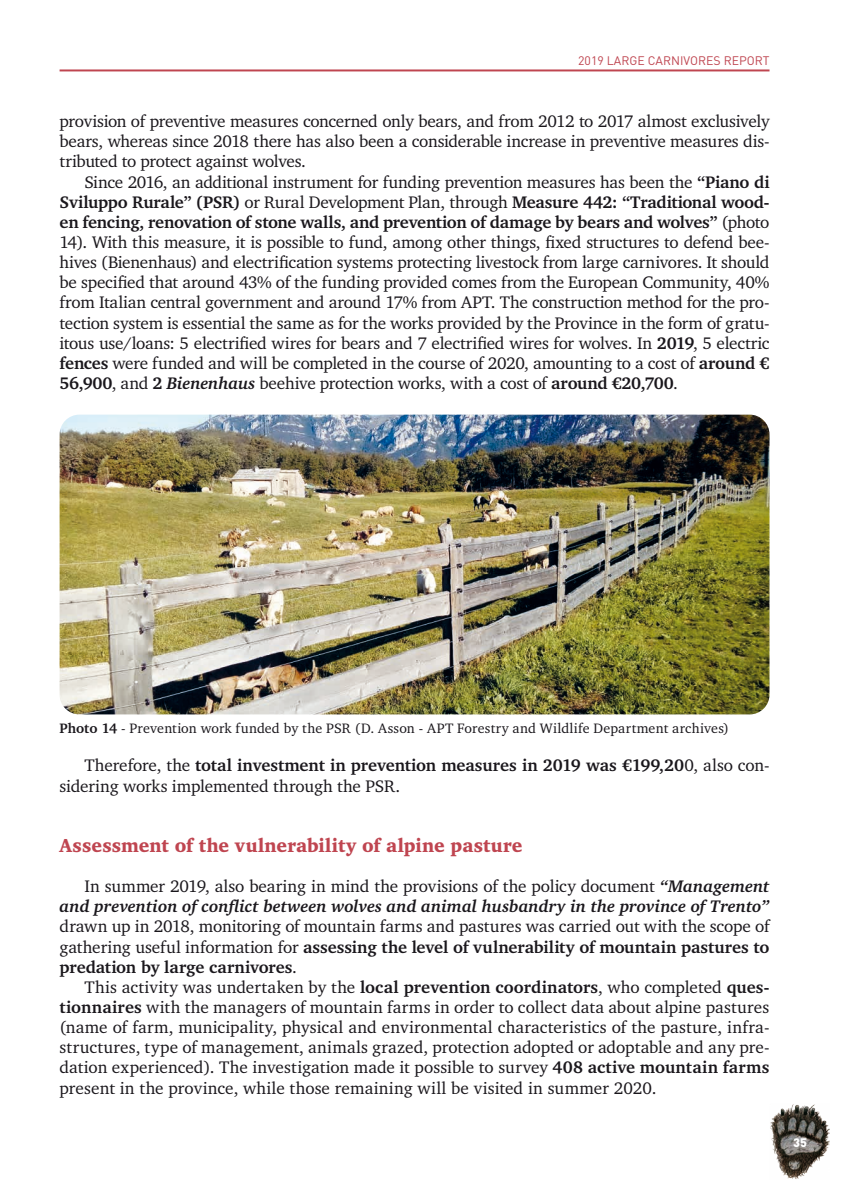
<style>
.page{position:relative;width:844px;height:1191px;background:#fff}
.page>*{position:absolute;margin:0;border:0;box-sizing:border-box;transform-origin:0 0}
.t1{font:900 19.25px "Charter BT Pro";letter-spacing:.005em;color:#bf4550;scale:.93 1}
.t2{font:17.15px/20.1px "Charter BT Pro";letter-spacing:-.005em;color:#1a171c;text-align:justify}
.t3{font:italic 700 17.15px/20.1px "Charter BT Pro";color:#1a171c;text-align:right}
.t4{font:14px "Charter BT Pro";letter-spacing:.015em;color:#1a171c}
.t5{font:12.25px "DIN";color:#bf4550}
.t6{font:900 12.25px "DIN";color:#fff}
.s1{font-weight:700}
.s2{font-weight:700;font-style:italic}
.s3{font-weight:400;font-style:normal}
</style>
<div class="page">
<img style="left:770px;top:1104px;width:59px;height:75px">
<hr style="left:60px;top:69px;width:709px;height:2px;background:#bf4550">
<img style="left:60px;top:414px;width:709px;height:300px">
<p class="t5" style="left:578px;top:52px;width:193px">2019 LARGE CARNIVORES REPORT</p>
<p class="t2" style="left:60px;top:111px;width:711px">provision of preventive measures concerned only bears, and from 2012 to 2017 almost exclusively bears, whereas since 2018 there has also been a considerable increase in preventive measures dis&shy;tributed to protect against wolves.</p>
<p class="t2" style="left:60px;top:171px;width:711px;text-indent:25px">Since 2016, an additional instrument for funding prevention measures has been the <span class="s1">“Piano di Sviluppo Rurale” (PSR)</span> or Rural Development Plan, through <span class="s1">Measure 442: “Traditional wood&shy;en fencing, renovation of stone walls, and prevention of damage by bears and wolves”</span> (photo 14). With this measure, it is possible to fund, among other things, fixed structures to defend bee&shy;hives (Bienenhaus) and electrification systems protecting livestock from large carnivores. It should be specified that around 43% of the funding provided comes from the European Community, 40% from Italian central government and around 17% from APT. The construction method for the pro&shy;tection system is essential the same as for the works provided by the Province in the form of gratu&shy;itous use/loans: 5 electrified wires for bears and 7 electrified wires for wolves. In <span class="s1">2019</span>, 5 electric <span class="s1">fences</span> were funded and will be completed in the course of 2020, amounting to a cost of <span class="s1">around € 56,900</span>, and <span class="s1">2</span> <span class="s2">Bienenhaus</span> beehive protection works, with a cost of <span class="s1">around €20,700</span>.</p>
<p class="t4" style="left:60px;top:719px;width:671px"><span class="s1">Photo 14</span> - Prevention work funded by the PSR (D. Asson - APT Forestry and Wildlife Department archives)</p>
<p class="t2" style="left:60px;top:755px;width:711px;text-indent:25px">Therefore, the <span class="s1">total investment in prevention measures in 2019 was €199,20</span>0, also con&shy;sidering works implemented through the PSR.</p>
<p class="t1" style="left:60px;top:833px;width:499px">Assessment of the vulnerability of alpine pasture</p>
<p class="t3" style="left:60px;top:876px;width:711px"><span class="s3">In summer 2019, also bearing in mind the provisions of the policy document</span> “Management and prevention of conflict between wolves and animal husbandry in the province of Trento”</p>
<p class="t2" style="left:60px;top:916px;width:711px">drawn up in 2018, monitoring of mountain farms and pastures was carried out with the scope of gathering useful information for <span class="s1">assessing the level of vulnerability of mountain pastures to predation by large carnivores</span>.</p>
<p class="t2" style="left:60px;top:976px;width:711px;text-indent:25px">This activity was undertaken by the <span class="s1">local prevention coordinators</span>, who completed <span class="s1">ques&shy;tionnaires</span> with the managers of mountain farms in order to collect data about alpine pastures (name of farm, municipality, physical and environmental characteristics of the pasture, infra&shy;structures, type of management, animals grazed, protection adopted or adoptable and any pre&shy;dation experienced). The investigation made it possible to survey <span class="s1">408 active mountain farms </span>present in the province, while those remaining will be visited in summer 2020.</p>
<p class="t6" style="left:793px;top:1134px;width:15px">35</p>
</div>
